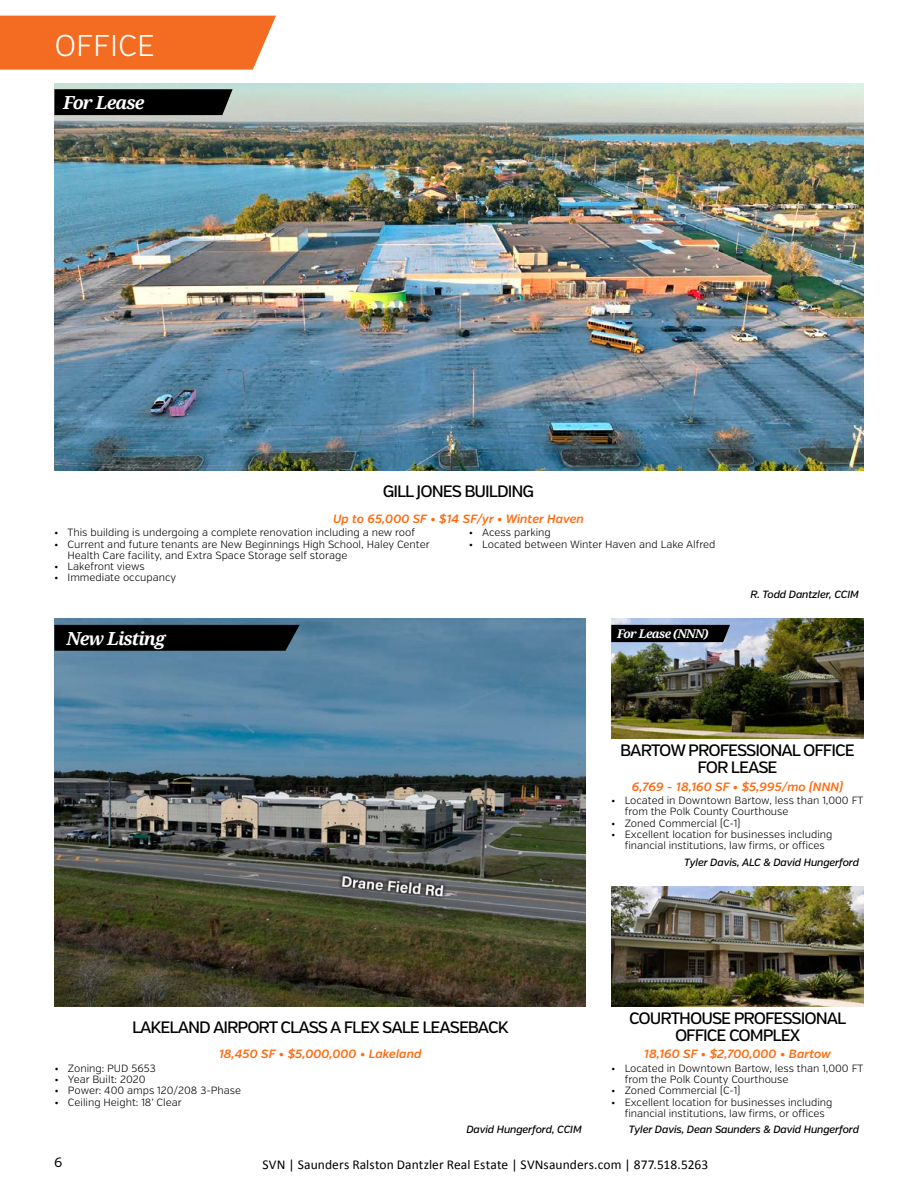
<style>
.page{position:relative;width:918px;height:1188px;background:#fff}
.page>*{position:absolute;margin:0;border:0;box-sizing:border-box;transform-origin:0 0}
.t1{font:300 30px "Verb";color:#fff}
.t2{font:italic 700 18px "Noto Serif";letter-spacing:-.05em;color:#fff}
.t3{font:500 16.5px/16.5px "Verb";letter-spacing:-.06em;color:#000;text-align:center}
.t4{font:13.5px "Calibri";letter-spacing:.005em;color:#000}
.t5{font:13.5px "Verb";color:#000}
.t6{font:italic 600 12px "Verb";color:#ff6b12}
.t7{font:italic 700 12px "Noto Serif";letter-spacing:-.05em;color:#fff}
.t8{font:300 10.5px/11.2px "Verb";color:#000}
.t9{font:italic 500 10.5px "Verb";letter-spacing:-.02em;color:#000}
</style>
<div class="page">
<img style="left:54px;top:83px;width:809px;height:388px">
<img style="left:611px;top:619px;width:253px;height:120px">
<div style="left:611px;top:625px;width:119px;height:17px;background:#000"></div>
<img style="left:54px;top:619px;width:532px;height:388px">
<img style="left:611px;top:887px;width:253px;height:120px">
<div style="left:0;top:16px;width:276px;height:54px;background:#f36c21"></div>
<svg style="left:54px;top:89px;width:179px;height:26px;background:#080808"></svg>
<svg style="left:54px;top:625px;width:246px;height:26px;background:#030506"></svg>
<h1 class="t1" style="left:54px;top:27px;width:102px">OFFICE</h1>
<h2 class="t2" style="left:63px;top:90px;width:83px">For Lease</h2>
<h3 class="t3" style="left:383px;top:483px;width:153px">GILL JONES BUILDING</h3>
<p class="t6" style="left:333px;top:511px;width:252px">Up to 65,000 SF • $14 SF/yr • Winter Haven</p>
<p class="t8" style="left:54px;top:527px;width:362px">• This building is undergoing a complete renovation including a new roof</p>
<p class="t8" style="left:68px;top:538px;width:364px;text-indent:-14px">• Current and future tenants are New Beginnings High School, Haley Center<br>Health Care facility, and Extra Space Storage self storage</p>
<p class="t8" style="left:54px;top:561px;width:92px">• Lakefront views</p>
<p class="t8" style="left:54px;top:572px;width:124px">• Immediate occupancy</p>
<h2 class="t2" style="left:67px;top:626px;width:101px">New Listing</h2>
<p class="t8" style="left:469px;top:527px;width:84px">• Acess parking</p>
<p class="t8" style="left:469px;top:538px;width:248px">• Located between Winter Haven and Lake Alfred</p>
<p class="t7" style="left:617px;top:625px;width:93px">For Lease (NNN)</p>
<p class="t9" style="left:751px;top:588px;width:110px">R. Todd Dantzler, CCIM</p>
<h3 class="t3" style="left:620px;top:743px;width:236px">BARTOW PROFESSIONAL OFFICE<br>FOR LEASE</h3>
<p class="t6" style="left:632px;top:779px;width:213px">6,769 - 18,160 SF • $5,995/mo (NNN)</p>
<p class="t8" style="left:625px;top:795px;width:240px;text-indent:-14px">• Located in Downtown Bartow, less than 1,000 FT from the Polk County Courthouse</p>
<p class="t8" style="left:611px;top:818px;width:131px">• Zoned Commercial (C-1)</p>
<p class="t8" style="left:611px;top:829px;width:223px;text-align:center">• Excellent location for businesses including financial institutions, law firms, or offices</p>
<p class="t9" style="left:684px;top:856px;width:177px">Tyler Davis, ALC &amp; David Hungerford</p>
<h3 class="t3" style="left:132px;top:1019px;width:378px">LAKELAND AIRPORT CLASS A FLEX SALE LEASEBACK</h3>
<h3 class="t3" style="left:629px;top:1010px;width:219px">COURTHOUSE PROFESSIONAL<br>OFFICE COMPLEX</h3>
<p class="t6" style="left:219px;top:1047px;width:204px">18,450 SF • $5,000,000 • Lakeland</p>
<p class="t6" style="left:644px;top:1047px;width:188px">18,160 SF • $2,700,000 • Bartow</p>
<p class="t8" style="left:54px;top:1063px;width:103px">• Zoning: PUD 5653</p>
<p class="t8" style="left:54px;top:1074px;width:93px">• Year Built: 2020</p>
<p class="t8" style="left:54px;top:1085px;width:188px">• Power: 400 amps 120/208 3-Phase</p>
<p class="t8" style="left:54px;top:1097px;width:129px">• Ceiling Height: 18’ Clear</p>
<p class="t8" style="left:625px;top:1063px;width:240px;text-indent:-14px">• Located in Downtown Bartow, less than 1,000 FT from the Polk County Courthouse</p>
<p class="t8" style="left:611px;top:1085px;width:131px">• Zoned Commercial (C-1)</p>
<p class="t8" style="left:611px;top:1097px;width:223px;text-align:center">• Excellent location for businesses including financial institutions, law firms, or offices</p>
<p class="t9" style="left:466px;top:1123px;width:117px">David Hungerford, CCIM</p>
<p class="t9" style="left:629px;top:1123px;width:232px">Tyler Davis, Dean Saunders &amp; David Hungerford</p>
<p class="t5" style="left:54px;top:1154px;width:10px">6</p>
<p class="t4" style="left:263px;top:1155px;width:447px">SVN | Saunders Ralston Dantzler Real Estate | SVNsaunders.com | 877.518.5263</p>
</div>
